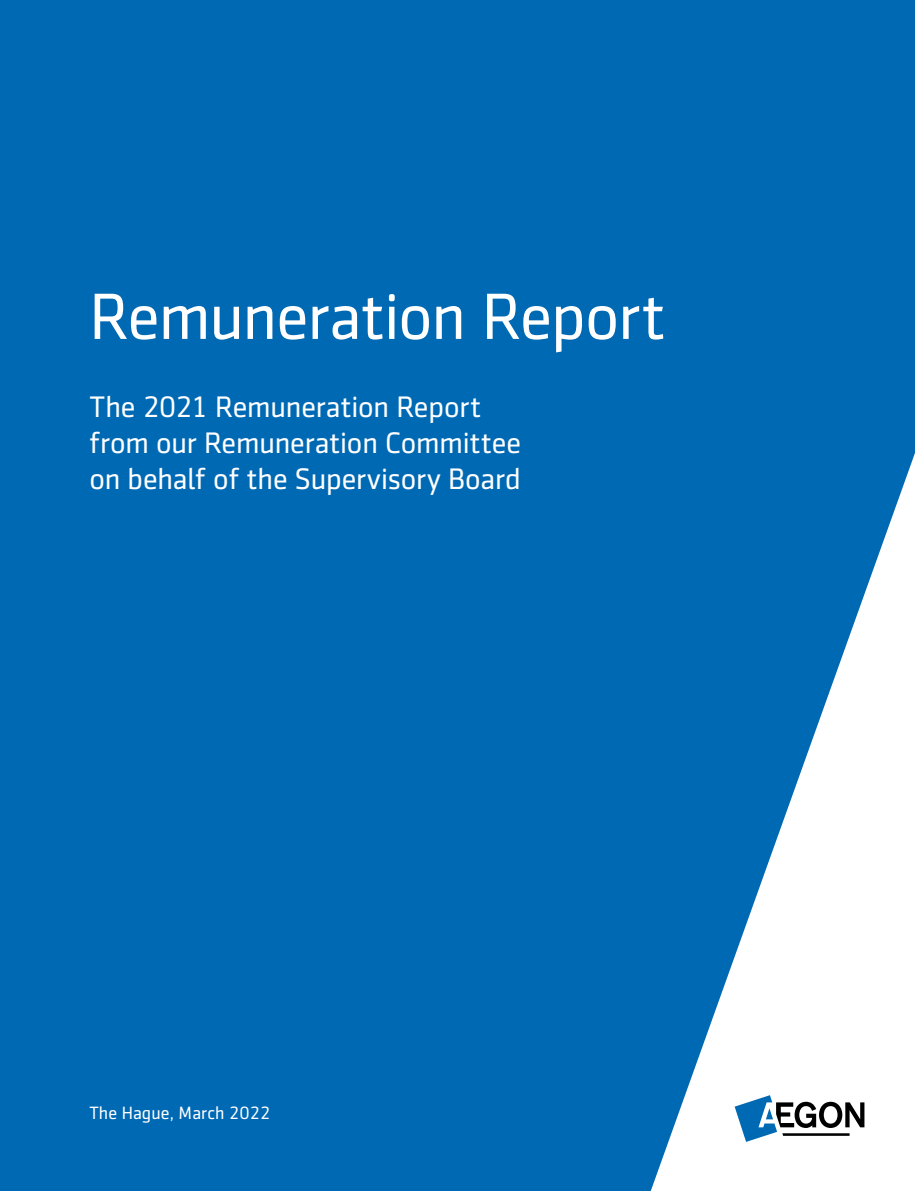
<style>
.page{position:relative;width:915px;height:1191px;background:#fff}
.page>*{position:absolute;margin:0;border:0;box-sizing:border-box;transform-origin:0 0}
.t1{font:66px "Sentico Sans DT";letter-spacing:-.015em;color:#fff}
.t2{font:30px/36px "Sentico Sans DT";letter-spacing:-.005em;color:#fff}
.t3{font:18px "Sentico Sans DT";letter-spacing:.005em;color:#fff}
</style>
<div class="page">
<div style="left:0;top:0;width:914px;height:1191px;background:#0069b4"></div>
<svg style="left:650px;top:456px;width:264px;height:735px"></svg>
<svg style="left:734px;top:1095px;width:130px;height:46px"></svg>
<h1 class="t1" style="left:89px;top:280px;width:577px">Remuneration Report</h1>
<p class="t2" style="left:89px;top:389px;width:433px">The 2021 Remuneration Report from our Remuneration Committee on behalf of the Supervisory Board</p>
<p class="t3" style="left:89px;top:1103px;width:182px">The Hague, March 2022</p>
</div>
